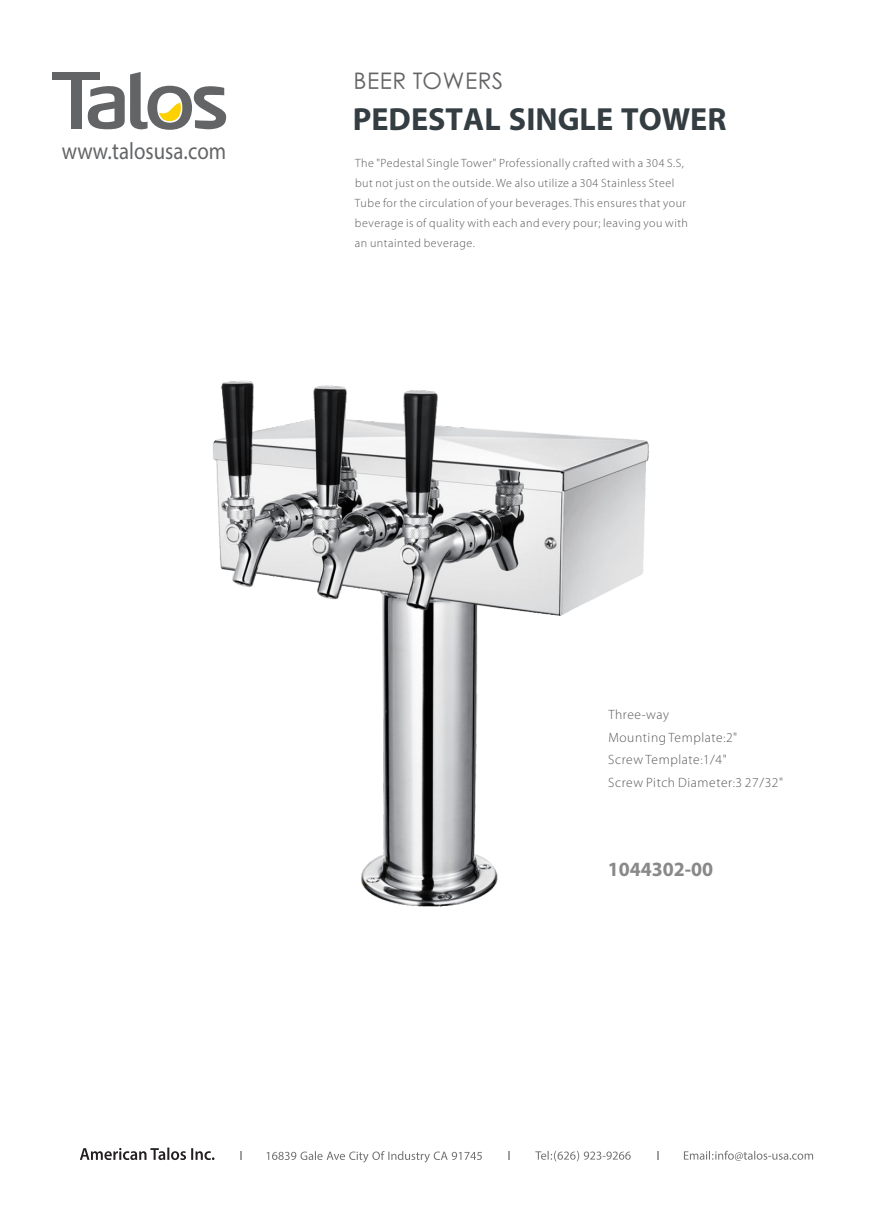
<style>
.page{position:relative;width:893px;height:1212px;background:#fff}
.page>*{position:absolute;margin:0;border:0;box-sizing:border-box;transform-origin:0 0}
.t1{font:700 45px "Myriad Arabic";color:#343e42}
.t2{font:27px "UUSUNINCHIKE";color:#636466}
.t3{font:23.7px "Myriad Hebrew";color:#636466;scale:.88 1}
.t4{font:700 20.25px "Myriad Pro";color:#898989}
.t5{font:300 13.5px/22.4px "Myriad Pro";letter-spacing:.045em;color:#595857}
.t6{font:300 12px/20px "Myriad Pro";letter-spacing:.045em;color:#595857}
.s1{font-size:12px}
</style>
<div class="page">
<div style="left:53px;top:73px;width:47px;height:7px;background:#636466"></div>
<div style="left:71px;top:73px;width:11px;height:56px;background:#636466"></div>
<svg style="left:87px;top:72px;width:140px;height:58px"></svg>
<svg style="left:80px;top:1147px;width:134px;height:13px"></svg>
<svg style="left:267px;top:1151px;width:215px;height:11px"></svg>
<svg style="left:535px;top:1151px;width:96px;height:10px"></svg>
<svg style="left:684px;top:1151px;width:129px;height:10px"></svg>
<img style="left:212px;top:380px;width:437px;height:527px">
<h3 class="t3" style="left:62px;top:142px;width:188px">www.talosusa.com</h3>
<h2 class="t2" style="left:353px;top:75px;width:152px">BEER TOWERS</h2>
<h1 class="t1" style="left:353px;top:100px;width:375px">PEDESTAL SINGLE TOWER</h1>
<p class="t6" style="left:355px;top:154px;width:335px">The "Pedestal Single Tower" Professionally crafted with a 304 S.S, but not just on the outside. We also utilize a 304 Stainless Steel Tube for the circulation of your beverages. This ensures that your beverage is of quality with each and every pour; leaving you with an untainted beverage.</p>
<p class="t5" style="left:608px;top:705px;width:176px">Three-way<br>Mounting Template<span class="s1">:</span>2"<br>Screw Template<span class="s1">:</span>1/4"<br>Screw Pitch Diameter<span class="s1">:</span>3 27/32"</p>
<h3 class="t4" style="left:608px;top:860px;width:107px">1044302-00</h3>
</div>
